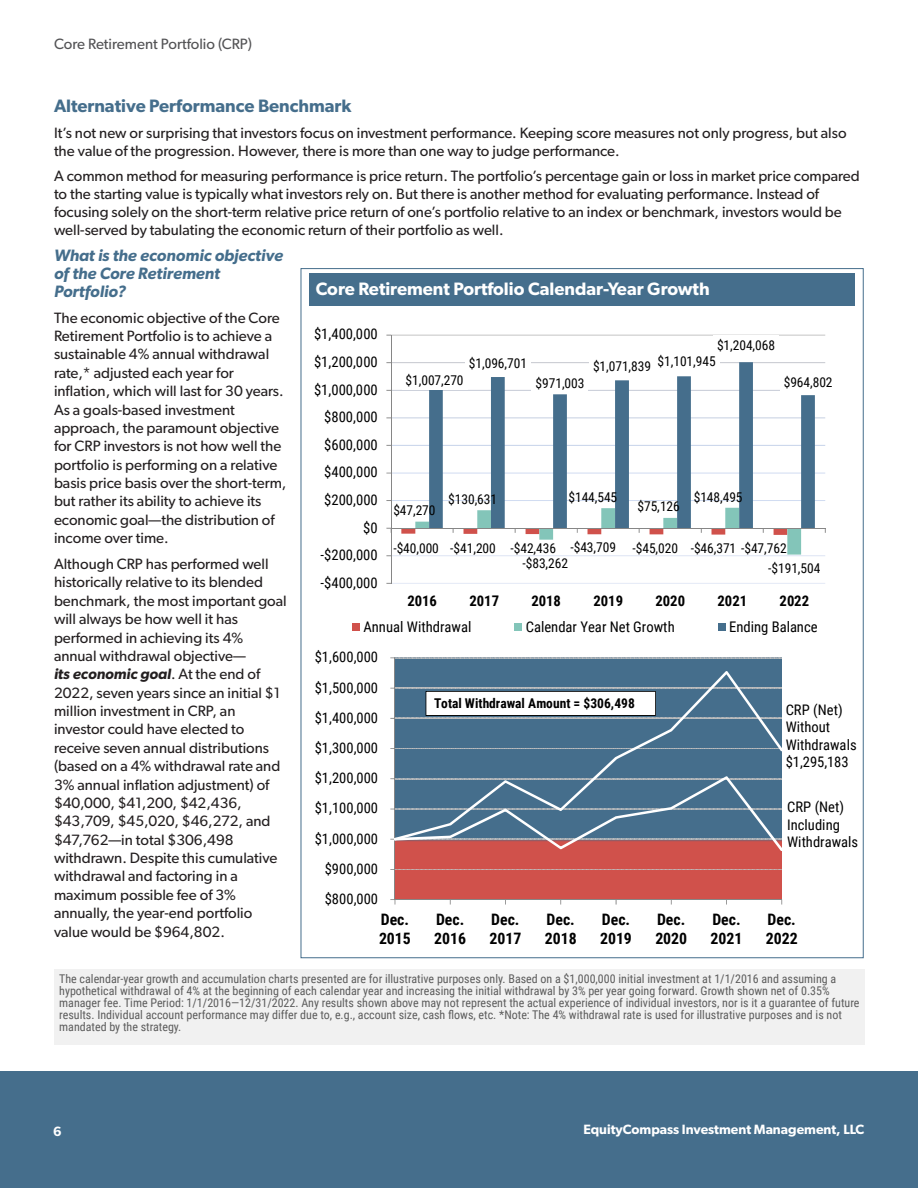
<style>
.page{position:relative;width:918px;height:1188px;background:#fff}
.page>*{position:absolute;margin:0;border:0;box-sizing:border-box;transform-origin:0 0}
.About_Us_Body{font:600 18px "Gibson";color:#fff}
.About_Us_Body-2{font:600 18px "Gibson";color:#456e8c}
.About_Us_Body-3{font:italic 600 16.5px/18px "Gibson";color:#456e8c}
.t1{font:700 15.75px/18.9px "Roboto Condensed";letter-spacing:-.005em;color:#000}
.About_Us_Body-4{font:15px/18.3px "Gibson";color:#231f20}
.About_Us_Body-5{font:15px "Gibson";color:#535355}
.t2{font:14.7px "Roboto Condensed";color:#000}
.t3{font:700 14.7px "Roboto Condensed";letter-spacing:.005em;color:#000}
.t4{font:14.55px/17.5px "Roboto Condensed";color:#000}
.t5{font:13.5px "Roboto Condensed";color:#000}
.t6{font:600 13.5px "Gibson";color:#fff}
.t7{font:700 13.5px "Roboto Condensed";color:#000}
.About_Us_Body-6{font:12px/12px "Roboto Condensed";color:#5c5c5c}
.s1{font-weight:600;font-style:italic}
</style>
<div class="page">
<div style="left:0;top:1071px;width:918px;height:117px;background:#456e8c"></div>
<div style="left:55px;top:969px;width:810px;height:76px;background:#f1f1f1"></div>
<svg style="left:429px;top:362px;width:386px;height:166px"></svg>
<hr style="left:391px;top:335px;width:1px;height:248px;background:#868686">
<hr style="left:391px;top:528px;width:434px;height:1px;background:#868686">
<svg style="left:401px;top:508px;width:400px;height:47px"></svg>
<div style="left:402px;top:371px;width:65px;height:19px;background:#fff"></div>
<div style="left:465px;top:354px;width:66px;height:19px;background:#fff"></div>
<div style="left:532px;top:373px;width:56px;height:20px;background:#fff"></div>
<div style="left:589px;top:357px;width:66px;height:20px;background:#fff"></div>
<div style="left:654px;top:352px;width:65px;height:19px;background:#fff"></div>
<div style="left:780px;top:373px;width:56px;height:20px;background:#fff"></div>
<div style="left:352px;top:623px;width:8px;height:8px;background:#d0514b"></div>
<div style="left:514px;top:623px;width:8px;height:8px;background:#83c5b9"></div>
<div style="left:718px;top:623px;width:7px;height:8px;background:#456e8c"></div>
<img style="left:396px;top:658px;width:386px;height:241px">
<hr style="left:395px;top:658px;width:1px;height:242px;background:#868686">
<svg style="left:390px;top:869px;width:392px;height:1px"></svg>
<svg style="left:390px;top:657px;width:392px;height:1px"></svg>
<hr style="left:395px;top:899px;width:387px;height:1px;background:#868686">
<svg style="left:390px;top:899px;width:6px;height:6px"></svg>
<div style="left:395px;top:671px;width:387px;height:105px;background:#456e8c"></div>
<svg style="left:390px;top:776px;width:392px;height:75px;background:#6d798f"></svg>
<svg style="left:390px;top:688px;width:392px;height:31px"></svg>
<div style="left:309px;top:274px;width:546px;height:32px;background:#456e8c"></div>
<p class="About_Us_Body-5" style="left:54px;top:35px;width:200px">Core Retirement Portfolio (CRP)</p>
<p class="About_Us_Body-2" style="left:54px;top:95px;width:299px">Alternative Performance Benchmark</p>
<p class="About_Us_Body-4" style="left:54px;top:123px;width:794px">It’s not new or surprising that investors focus on investment performance. Keeping score measures not only progress, but also the value of the progression. However, there is more than one way to judge performance.</p>
<p class="About_Us_Body-4" style="left:54px;top:167px;width:807px">A common method for measuring performance is price return. The portfolio’s percentage gain or loss in market price compared to the starting value is typically what investors rely on. But there is another method for evaluating performance. Instead of focusing solely on the short-term relative price return of one’s portfolio relative to an index or benchmark, investors would be well-served by tabulating the economic return of their portfolio as well.</p>
<p class="About_Us_Body-3" style="left:54px;top:246px;width:231px">What is the economic objective of the Core Retirement<br>Portfolio?</p>
<p class="About_Us_Body-4" style="left:54px;top:308px;width:234px">The economic objective of the Core Retirement Portfolio is to achieve a sustainable 4% annual withdrawal rate,* adjusted each year for inflation, which will last for 30 years.<br>As a goals-based investment approach, the paramount objective for CRP investors is not how well the portfolio is performing on a relative basis price basis over the short-term, but rather its ability to achieve its economic goal—the distribution of income over time.</p>
<p class="About_Us_Body-4" style="left:54px;top:554px;width:234px">Although CRP has performed well historically relative to its blended benchmark, the most important goal will always be how well it has performed in achieving its 4% annual withdrawal objective—<br><span class="s1">its economic goal</span>. At the end of<br>2022, seven years since an initial $1 million investment in CRP, an investor could have elected to receive seven annual distributions (based on a 4% withdrawal rate and<br>3% annual inflation adjustment) of $40,000, $41,200, $42,436, $43,709, $45,020, $46,272, and $47,762—in total $306,498 withdrawn. Despite this cumulative withdrawal and factoring in a maximum possible fee of 3% annually, the year-end portfolio value would be $964,802.</p>
<p class="About_Us_Body-6" style="left:59px;top:972px;width:802px">The calendar-year growth and accumulation charts presented are for illustrative purposes only. Based on a $1,000,000 initial investment at 1/1/2016 and assuming a hypothetical withdrawal of 4% at the beginning of each calendar year and increasing the initial withdrawal by 3% per year going forward. Growth shown net of 0.35% manager fee. Time Period: 1/1/2016—12/31/2022. Any results shown above may not represent the actual experience of individual investors, nor is it a guarantee of future results. Individual account performance may differ due to, e.g., account size, cash flows, etc. *Note: The 4% withdrawal rate is used for illustrative purposes and is not mandated by the strategy.</p>
<p class="About_Us_Body" style="left:316px;top:278px;width:395px">Core Retirement Portfolio Calendar-Year Growth</p>
<p class="t2" style="left:314px;top:324px;width:65px">$1,400,000</p>
<p class="t5" style="left:717px;top:335px;width:60px">$1,204,068</p>
<p class="t2" style="left:314px;top:352px;width:65px">$1,200,000</p>
<p class="t5" style="left:593px;top:355px;width:124px">$1,071,839 $1,101,945</p>
<p class="t5" style="left:469px;top:354px;width:60px">$1,096,701</p>
<p class="t5" style="left:406px;top:371px;width:60px">$1,007,270</p>
<p class="t5" style="left:784px;top:373px;width:50px">$964,802</p>
<p class="t5" style="left:536px;top:374px;width:50px">$971,003</p>
<p class="t2" style="left:314px;top:379px;width:65px">$1,000,000</p>
<p class="t2" style="left:324px;top:407px;width:55px">$800,000</p>
<p class="t2" style="left:324px;top:434px;width:55px">$600,000</p>
<p class="t2" style="left:324px;top:462px;width:55px">$400,000</p>
<p class="t5" style="left:568px;top:487px;width:50px">$144,545</p>
<p class="t5" style="left:694px;top:488px;width:50px">$148,495</p>
<p class="t5" style="left:448px;top:489px;width:50px">$130,631</p>
<p class="t2" style="left:324px;top:489px;width:55px">$200,000</p>
<p class="t5" style="left:638px;top:497px;width:44px">$75,126</p>
<p class="t5" style="left:393px;top:501px;width:44px">$47,270</p>
<p class="t2" style="left:363px;top:517px;width:16px">$0</p>
<p class="t5" style="left:393px;top:539px;width:395px">-$40,000 -$41,200 -$42,436 -$43,709 -$45,020 -$46,371 -$47,762</p>
<p class="t2" style="left:321px;top:545px;width:59px">-$200,000</p>
<p class="t5" style="left:522px;top:553px;width:47px">-$83,262</p>
<p class="t5" style="left:768px;top:559px;width:54px">-$191,504</p>
<p class="t2" style="left:321px;top:572px;width:59px">-$400,000</p>
<p class="t3" style="left:407px;top:591px;width:31px">2016</p>
<p class="t3" style="left:469px;top:591px;width:31px">2017</p>
<p class="t3" style="left:531px;top:591px;width:31px">2018</p>
<p class="t3" style="left:593px;top:591px;width:31px">2019</p>
<p class="t3" style="left:655px;top:591px;width:31px">2020</p>
<p class="t3" style="left:718px;top:591px;width:31px">2021</p>
<p class="t3" style="left:780px;top:591px;width:31px">2022</p>
<p class="t2" style="left:363px;top:616px;width:109px">Annual Withdrawal</p>
<p class="t2" style="left:526px;top:616px;width:151px">Calendar Year Net Growth</p>
<p class="t2" style="left:729px;top:616px;width:90px">Ending Balance</p>
<p class="t4" style="left:315px;top:648px;width:65px">$1,600,000</p>
<p class="t4" style="left:315px;top:678px;width:65px">$1,500,000</p>
<p class="t7" style="left:434px;top:694px;width:202px">Total Withdrawal Amount = $306,498</p>
<p class="t4" style="left:786px;top:700px;width:73px">CRP (Net)<br>Without<br>Withdrawals $1,295,183</p>
<p class="t4" style="left:787px;top:798px;width:72px">CRP (Net)<br>Including<br>Withdrawals</p>
<p class="t4" style="left:315px;top:708px;width:65px">$1,400,000</p>
<p class="t4" style="left:315px;top:738px;width:65px">$1,300,000</p>
<p class="t4" style="left:315px;top:769px;width:65px">$1,200,000</p>
<p class="t4" style="left:315px;top:799px;width:65px">$1,100,000</p>
<p class="t4" style="left:315px;top:829px;width:65px">$1,000,000</p>
<p class="t4" style="left:325px;top:859px;width:55px">$900,000</p>
<p class="t4" style="left:325px;top:890px;width:55px">$800,000</p>
<p class="t1" style="left:379px;top:909px;width:33px">Dec.<br>2015</p>
<p class="t1" style="left:434px;top:909px;width:33px">Dec.<br>2016</p>
<p class="t1" style="left:490px;top:909px;width:33px">Dec.<br>2017</p>
<p class="t1" style="left:545px;top:909px;width:33px">Dec.<br>2018</p>
<p class="t1" style="left:600px;top:909px;width:33px">Dec.<br>2019</p>
<p class="t1" style="left:655px;top:909px;width:33px">Dec.<br>2020</p>
<p class="t1" style="left:711px;top:909px;width:33px">Dec.<br>2021</p>
<p class="t1" style="left:766px;top:909px;width:33px">Dec.<br>2022</p>
<p class="t6" style="left:53px;top:1123px;width:10px">6</p>
<p class="t6" style="left:583px;top:1121px;width:283px">EquityCompass Investment Management, LLC</p>
</div>
